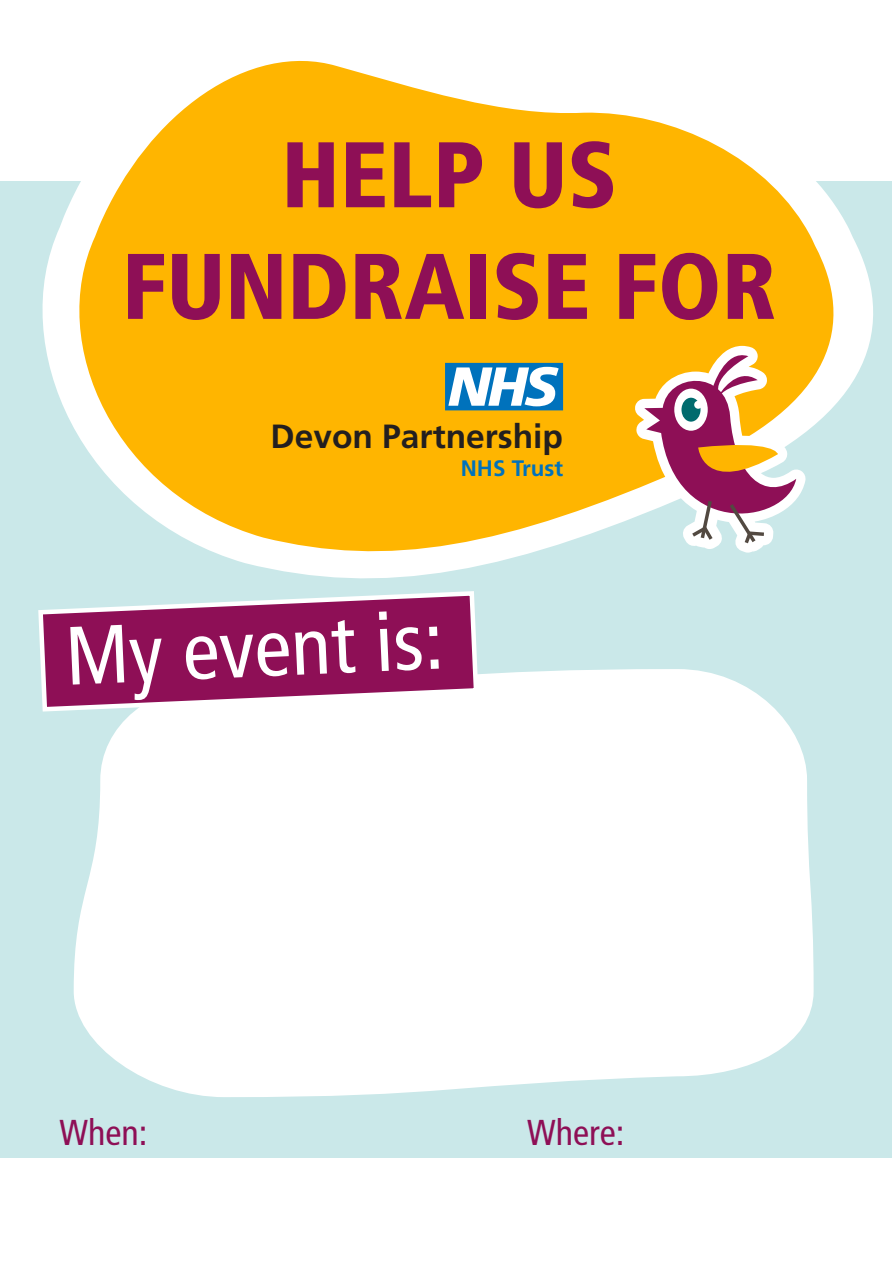
<style>
.page{position:relative;width:893px;height:1263px;background:#fff}
.page>*{position:absolute;margin:0;border:0;box-sizing:border-box;transform-origin:0 0}
.t1{font:900 condensed 93px "Frutiger";color:#8e0f56}
.t2{font:condensed 82.5px "Frutiger";color:#fff}
.t3{font:condensed 36px "Frutiger";color:#8e0f56}
.t4{font:700 33.6px "Frutiger";color:#231f20}
.t5{font:700 22.35px "Frutiger";color:#0072bc}
</style>
<div class="page">
<div style="left:1px;top:181px;width:891px;height:976px;background:#cae8e9"></div>
<svg style="left:42px;top:244px;width:831px;height:335px"></svg>
<svg style="left:46px;top:60px;width:810px;height:508px;fill:#ffb500"></svg>
<svg style="left:445px;top:363px;width:118px;height:47px;background:#76b3db"></svg>
<svg style="left:634px;top:346px;width:172px;height:207px"></svg>
<div style="left:74px;top:669px;width:740px;height:428px;background:#fff"></div>
<svg style="left:38px;top:591px;width:443px;height:123px;background:#a74e82"></svg>
<p class="t1" style="left:281px;top:119px;width:338px">HELP US</p>
<p class="t1" style="left:122px;top:231px;width:656px">FUNDRAISE FOR</p>
<p class="t4" style="left:270px;top:417px;width:294px">Devon Partnership</p>
<p class="t5" style="left:461px;top:455px;width:104px">NHS Trust</p>
<p class="t2" style="left:63px;top:610px;width:380px;rotate:-3deg">My event is:</p>
<p class="t3" style="left:60px;top:1112px;width:89px">When:</p>
<p class="t3" style="left:527px;top:1112px;width:99px">Where:</p>
</div>
